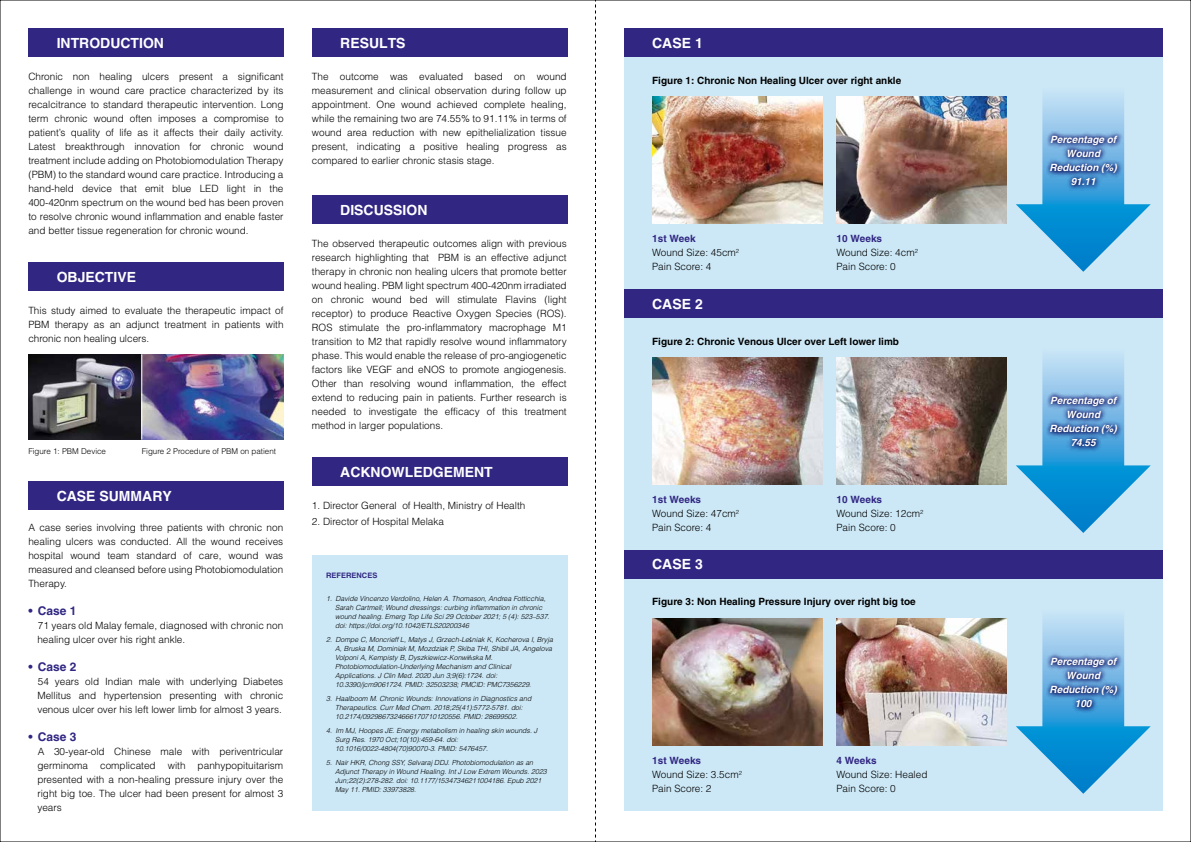
<style>
.page{position:relative;width:1191px;height:842px;background:#fff}
.page>*{position:absolute;margin:0;border:0;box-sizing:border-box;transform-origin:0 0}
.t1{font:700 14px "Helvetica";color:#fff}
.t2{font:700 12px "Helvetica";color:#312783}
.t3{font:300 10px/14px "Helvetica";color:#000;text-align:justify}
.t4{font:700 10px "Helvetica";color:#000}
.t5{font:italic 700 10px/14px "Helvetica";color:#fff;text-align:center}
.t6{font:700 10px "Helvetica";color:#312783}
.t7{font:300 8px "Helvetica";color:#000}
.t8{font:700 7.5px "Helvetica";color:#312783}
.t9{font:italic 300 7px/9px "Helvetica";color:#000}
.s1{font-family:"Myriad Pro";font-weight:400;font-style:normal}
.s2{font-weight:700;color:#312783}
</style>
<div class="page">
<div style="left:624px;top:28px;width:538px;height:261px;background:#cce8f6"></div>
<div style="left:624px;top:289px;width:538px;height:261px;background:#cce8f6"></div>
<div style="left:624px;top:550px;width:538px;height:261px;background:#cce8f6"></div>
<div style="left:312px;top:556px;width:255px;height:255px;background:#cce8f6"></div>
<svg style="left:1035px;top:95px;width:96px;height:177px"></svg>
<svg style="left:1035px;top:356px;width:96px;height:177px"></svg>
<svg style="left:1035px;top:617px;width:96px;height:177px"></svg>
<div style="left:624px;top:28px;width:538px;height:29px;background:#312783"></div>
<div style="left:624px;top:289px;width:538px;height:28px;background:#312783"></div>
<div style="left:624px;top:550px;width:538px;height:28px;background:#312783"></div>
<div style="left:28px;top:28px;width:255px;height:29px;background:#312783"></div>
<div style="left:312px;top:28px;width:255px;height:29px;background:#312783"></div>
<div style="left:312px;top:195px;width:255px;height:28px;background:#312783"></div>
<div style="left:312px;top:458px;width:255px;height:28px;background:#312783"></div>
<div style="left:28px;top:262px;width:255px;height:29px;background:#312783"></div>
<div style="left:28px;top:481px;width:255px;height:29px;background:#312783"></div>
<img style="left:1016px;top:99px;width:135px;height:125px">
<img style="left:1016px;top:360px;width:135px;height:125px">
<img style="left:1016px;top:620px;width:135px;height:126px">
<img style="left:652px;top:96px;width:170px;height:128px">
<img style="left:836px;top:96px;width:170px;height:128px">
<img style="left:652px;top:357px;width:170px;height:128px">
<img style="left:836px;top:357px;width:170px;height:128px">
<img style="left:28px;top:354px;width:255px;height:85px">
<img style="left:652px;top:618px;width:170px;height:128px">
<img style="left:836px;top:618px;width:170px;height:128px">
<hr style="left:141px;top:354px;width:1px;height:85px;background:#fff">
<svg style="left:595px;top:0;width:1px;height:842px"></svg>
<h1 class="t1" style="left:57px;top:34px;width:109px">INTRODUCTION</h1>
<p class="t3" style="left:28px;top:69px;width:257px">Chronic non healing ulcers present a significant challenge in wound care practice characterized by its recalcitrance to standard therapeutic intervention. Long term chronic wound often imposes a compromise to patient’s quality of life as it affects their daily activity.<br>Latest breakthrough innovation for chronic wound treatment include adding on Photobiomodulation Therapy (PBM) to the standard wound care practice. Introducing a hand-held device that emit blue LED light in the 400-420nm spectrum on the wound bed has been proven to resolve chronic wound inflammation and enable faster and better tissue regeneration for chronic wound.</p>
<h1 class="t1" style="left:57px;top:268px;width:81px">OBJECTIVE</h1>
<p class="t3" style="left:28px;top:303px;width:257px">This study aimed to evaluate the therapeutic impact of PBM therapy as an adjunct treatment in patients with chronic non healing ulcers.</p>
<p class="t7" style="left:28px;top:446px;width:79px">Figure 1: PBM Device</p>
<p class="t7" style="left:142px;top:446px;width:136px">Figure 2 Procedure of PBM on patient</p>
<h1 class="t1" style="left:57px;top:487px;width:117px">CASE SUMMARY</h1>
<p class="t3" style="left:28px;top:520px;width:256px">A case series involving three patients with chronic non healing ulcers was conducted. All the wound receives hospital wound team standard of care, wound was measured and cleansed before using Photobiomodulation Therapy.</p>
<p class="t2" style="left:28px;top:603px;width:50px">• Case 1</p>
<p class="t3" style="left:37px;top:618px;width:247px">71 years old Malay female, diagnosed with chronic non healing ulcer over his right ankle.</p>
<p class="t2" style="left:28px;top:659px;width:50px">• Case 2</p>
<p class="t3" style="left:37px;top:674px;width:247px">54 years old Indian male with underlying Diabetes Mellitus and hypertension presenting with chronic venous ulcer over his left lower limb for almost 3 years.</p>
<p class="t2" style="left:28px;top:729px;width:50px">• Case 3</p>
<p class="t3" style="left:37px;top:744px;width:247px">A 30-year-old Chinese male with periventricular germinoma complicated with panhypopituitarism presented with a non-healing pressure injury over the right big toe. The ulcer had been present for almost 3 years</p>
<h1 class="t1" style="left:340px;top:34px;width:67px">RESULTS</h1>
<p class="t3" style="left:312px;top:69px;width:256px">The outcome was evaluated based on wound measurement and clinical observation during follow up appointment. One wound achieved complete healing, while the remaining two are 74.55% to 91.11% in terms of wound area reduction with new epithelialization tissue present, indicating a positive healing progress as compared to earlier chronic stasis stage.</p>
<h1 class="t1" style="left:340px;top:201px;width:89px">DISCUSSION</h1>
<p class="t3" style="left:312px;top:236px;width:256px">The observed therapeutic outcomes align with previous research highlighting that PBM is an effective adjunct therapy in chronic non healing ulcers that promote better wound healing. PBM light spectrum 400-420nm irradiated on chronic wound bed will stimulate Flavins (light receptor) to produce Reactive Oxygen Species (ROS).<br>ROS stimulate the pro-inflammatory macrophage M1 transition to M2 that rapidly resolve wound inflammatory phase. This would enable the release of pro-angiogenetic factors like VEGF and eNOS to promote angiogenesis.<br>Other than resolving wound inflammation, the effect extend to reducing pain in patients. Further research is needed to investigate the efficacy of this treatment method in larger populations.</p>
<h1 class="t1" style="left:340px;top:463px;width:154px">ACKNOWLEDGEMENT</h1>
<p class="t3" style="left:312px;top:498px;width:215px">1. Director General of Health, Ministry of Health</p>
<p class="t3" style="left:312px;top:514px;width:134px">2. Director of Hospital Melaka</p>
<p class="t8" style="left:326px;top:571px;width:53px">REFERENCES</p>
<p class="t9" style="left:335px;top:594px;width:216px;text-indent:-9px">1. Davide Vincenzo Verdolino, Helen A. Thomason, Andrea Fotticchia, Sarah Cartmell; Wound dressings: curbing inflammation in chronic wound healing. Emerg Top Life Sci 29 October 2021; 5 (4): 523–537. doi: https://doi.org/10.1042/ETLS20200346</p>
<p class="t9" style="left:335px;top:635px;width:219px;text-indent:-9px">2. Dompe C, Moncrieff L, Matys J, Grzech-Le<span class="s1">ś</span>niak K, Kocherova I, Bryja A, Bruska M, Dominiak M, Mozdziak P, Skiba THI, Shibli JA, Angelova Volponi A, Kempisty B, Dyszkiewicz-Konwi<span class="s1">ń</span>ska M.<br>Photobiomodulation-Underlying Mechanism and Clinical Applications. J Clin Med. 2020 Jun 3;9(6):1724. doi:<br>10.3390/jcm9061724. PMID: 32503238; PMCID: PMC7356229.</p>
<p class="t9" style="left:335px;top:694px;width:198px;text-indent:-9px">3. Haalboom M. Chronic Wounds: Innovations in Diagnostics and<br>Therapeutics. Curr Med Chem. 2018;25(41):5772-5781. doi:<br>10.2174/0929867324666170710120556. PMID: 28699502.</p>
<p class="t9" style="left:335px;top:726px;width:204px;text-indent:-9px">4. Im MJ, Hoopes JE. Energy metabolism in healing skin wounds. J<br>Surg Res. 1970 Oct;10(10):459-64. doi:<br>10.1016/0022-4804(70)90070-3. PMID: 5476457.</p>
<p class="t9" style="left:335px;top:758px;width:213px;text-indent:-9px">5. Nair HKR, Chong SSY, Selvaraj DDJ. Photobiomodulation as an Adjunct Therapy in Wound Healing. Int J Low Extrem Wounds. 2023<br>Jun;22(2):278-282. doi: 10.1177/15347346211004186. Epub 2021<br>May 11. PMID: 33973828.</p>
<h1 class="t1" style="left:652px;top:34px;width:52px">CASE 1</h1>
<p class="t4" style="left:652px;top:74px;width:250px">Figure 1: Chronic Non Healing Ulcer over right ankle</p>
<p class="t3" style="left:652px;top:232px;width:88px;text-align:left"><span class="s2">1st Week<br></span>Wound Size: 45cm<sup>2<br></sup>Pain Score: 4</p>
<h1 class="t1" style="left:652px;top:295px;width:52px">CASE 2</h1>
<p class="t3" style="left:836px;top:232px;width:83px;text-align:left"><span class="s2">10 Weeks<br></span>Wound Size: 4cm<sup>2<br></sup>Pain Score: 0</p>
<p class="t4" style="left:652px;top:335px;width:248px">Figure 2: Chronic Venous Ulcer over Left lower limb</p>
<p class="t3" style="left:652px;top:493px;width:88px;text-align:left"><span class="s2">1st Weeks<br></span>Wound Size: 47cm<sup>2<br></sup>Pain Score: 4</p>
<h1 class="t1" style="left:652px;top:556px;width:52px">CASE 3</h1>
<p class="t3" style="left:836px;top:493px;width:88px;text-align:left"><span class="s2">10 Weeks<br></span>Wound Size: 12cm<sup>2<br></sup>Pain Score: 0</p>
<p class="t4" style="left:652px;top:596px;width:265px">Figure 3: Non Healing Pressure Injury over right big toe</p>
<p class="t3" style="left:652px;top:753px;width:91px;text-align:left"><span class="s2">1st Weeks<br></span>Wound Size: 3.5cm<sup>2<br></sup>Pain Score: 2</p>
<p class="t6" style="left:836px;top:754px;width:42px">4 Weeks</p>
<p class="t3" style="left:836px;top:767px;width:92px">Wound Size: Healed<br>Pain Score: 0</p>
<p class="t5" style="left:1049px;top:133px;width:69px">Percentage of<br>Wound<br>Reduction (%)<br>91.11</p>
<p class="t5" style="left:1049px;top:394px;width:69px">Percentage of<br>Wound<br>Reduction (%)<br>74.55</p>
<p class="t5" style="left:1049px;top:655px;width:69px">Percentage of<br>Wound<br>Reduction (%)<br>100</p>
</div>
